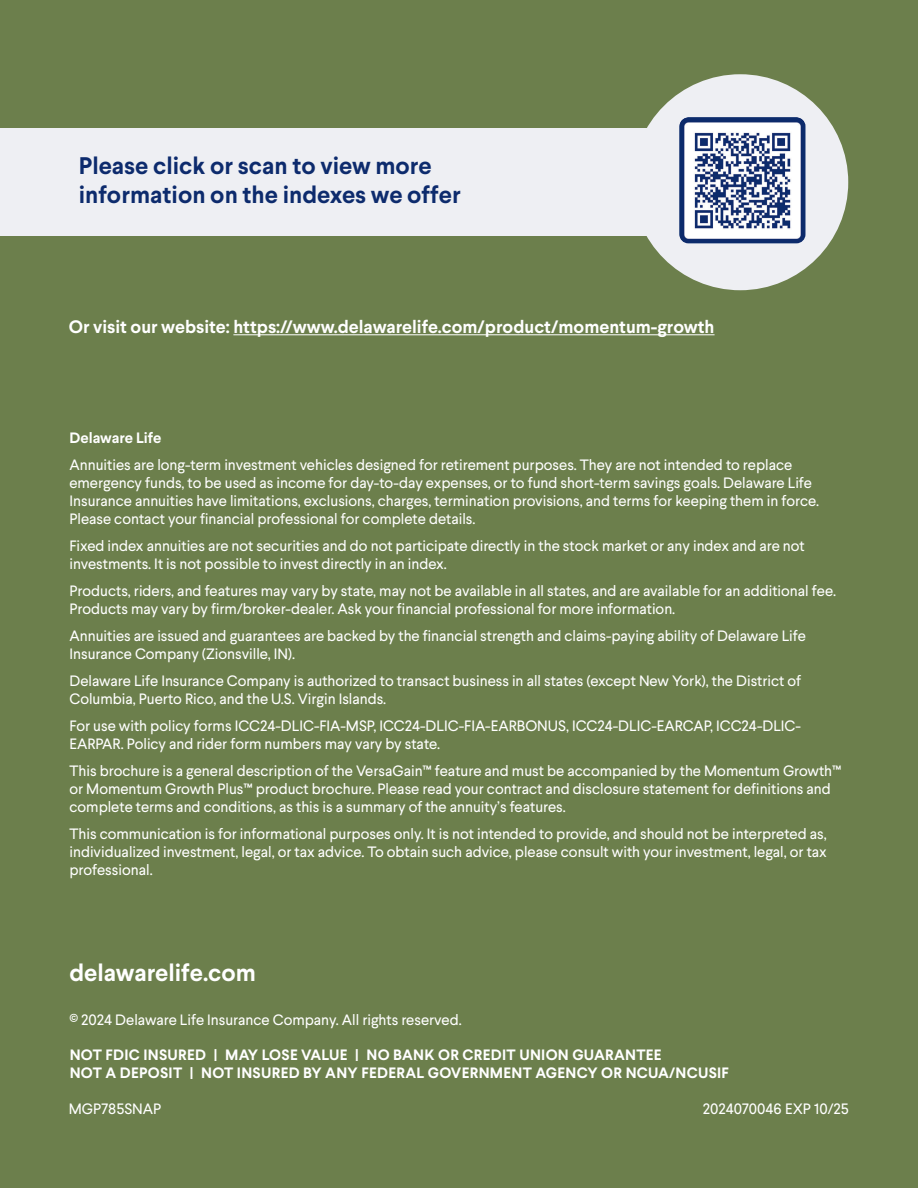
<style>
.page{position:relative;width:918px;height:1188px;background:#6c7f4c}
.page>*{position:absolute;margin:0;border:0;box-sizing:border-box;transform-origin:0 0}
.t1{font:700 24px/28.8px "Larsseit";color:#0d2b6d}
.ParaStyle01-Leading_Auto__Align_Left{font:700 24px "Larsseit";color:#fff}
.ParaStyle01-Leading_Auto__Align_Left-2{font:700 18px "Larsseit";color:#fff}
.ParaStyle01-Leading_Auto__Align_Left-3{font:15px/18px "Larsseit";color:#fff}
.Heading{font:700 15px "Larsseit";letter-spacing:.02em;color:#fff}
.Heading-2{font:700 15px "Larsseit";color:#fff}
</style>
<div class="page">
<div style="left:0;top:128px;width:740px;height:108px;background:#eeeff3"></div>
<hr style="left:233px;top:334px;width:482px;height:1px;background:#fff">
<div style="left:632px;top:74px;width:216px;height:216px;background:#eeeff3;border-radius:50%"></div>
<img style="left:679px;top:117px;width:127px;height:126px">
<p class="t1" style="left:79px;top:151px;width:383px">Please click or scan to view more information on the indexes we offer</p>
<p class="ParaStyle01-Leading_Auto__Align_Left-2" style="left:69px;top:315px;width:647px">Or visit our website: https://www.delawarelife.com/product/momentum-growth</p>
<p class="Heading-2" style="left:69px;top:428px;width:93px">Delaware Life</p>
<p class="ParaStyle01-Leading_Auto__Align_Left-3" style="left:69px;top:456px;width:751px">Annuities are long-term investment vehicles designed for retirement purposes. They are not intended to replace emergency funds, to be used as income for day-to-day expenses, or to fund short-term savings goals. Delaware Life Insurance annuities have limitations, exclusions, charges, termination provisions, and terms for keeping them in force.<br>Please contact your financial professional for complete details.</p>
<p class="ParaStyle01-Leading_Auto__Align_Left-3" style="left:69px;top:537px;width:737px">Fixed index annuities are not securities and do not participate directly in the stock market or any index and are not investments. It is not possible to invest directly in an index.</p>
<p class="ParaStyle01-Leading_Auto__Align_Left-3" style="left:69px;top:582px;width:768px">Products, riders, and features may vary by state, may not be available in all states, and are available for an additional fee.<br>Products may vary by firm/broker-dealer. Ask your financial professional for more information.</p>
<p class="ParaStyle01-Leading_Auto__Align_Left-3" style="left:69px;top:627px;width:738px">Annuities are issued and guarantees are backed by the financial strength and claims-paying ability of Delaware Life<br>Insurance Company (Zionsville, IN).</p>
<p class="ParaStyle01-Leading_Auto__Align_Left-3" style="left:69px;top:672px;width:733px">Delaware Life Insurance Company is authorized to transact business in all states (except New York), the District of<br>Columbia, Puerto Rico, and the U.S. Virgin Islands.</p>
<p class="ParaStyle01-Leading_Auto__Align_Left-3" style="left:69px;top:717px;width:733px">For use with policy forms ICC24-DLIC-FIA-MSP, ICC24-DLIC-FIA-EARBONUS, ICC24-DLIC-EARCAP, ICC24-DLIC-<br>EARPAR. Policy and rider form numbers may vary by state.</p>
<p class="ParaStyle01-Leading_Auto__Align_Left-3" style="left:69px;top:762px;width:774px">This brochure is a general description of the VersaGain™ feature and must be accompanied by the Momentum Growth™ or Momentum Growth Plus™ product brochure. Please read your contract and disclosure statement for definitions and complete terms and conditions, as this is a summary of the annuity’s features.</p>
<p class="ParaStyle01-Leading_Auto__Align_Left-3" style="left:69px;top:825px;width:759px;text-align:justify">This communication is for informational purposes only. It is not intended to provide, and should not be interpreted as, individualized investment, legal, or tax advice. To obtain such advice, please consult with your investment, legal, or tax professional.</p>
<p class="ParaStyle01-Leading_Auto__Align_Left" style="left:69px;top:956px;width:188px">delawarelife.com</p>
<p class="ParaStyle01-Leading_Auto__Align_Left-3" style="left:69px;top:1011px;width:394px">© 2024 Delaware Life Insurance Company. All rights reserved.</p>
<p class="Heading" style="left:70px;top:1045px;width:593px">NOT FDIC INSURED | MAY LOSE VALUE | NO BANK OR CREDIT UNION GUARANTEE</p>
<p class="Heading" style="left:70px;top:1063px;width:661px">NOT A DEPOSIT | NOT INSURED BY ANY FEDERAL GOVERNMENT AGENCY OR NCUA/NCUSIF</p>
<p class="ParaStyle01-Leading_Auto__Align_Left-3" style="left:69px;top:1099px;width:94px">MGP785SNAP</p>
<p class="ParaStyle01-Leading_Auto__Align_Left-3" style="left:703px;top:1099px;width:147px">2024070046 EXP 10/25</p>
</div>
